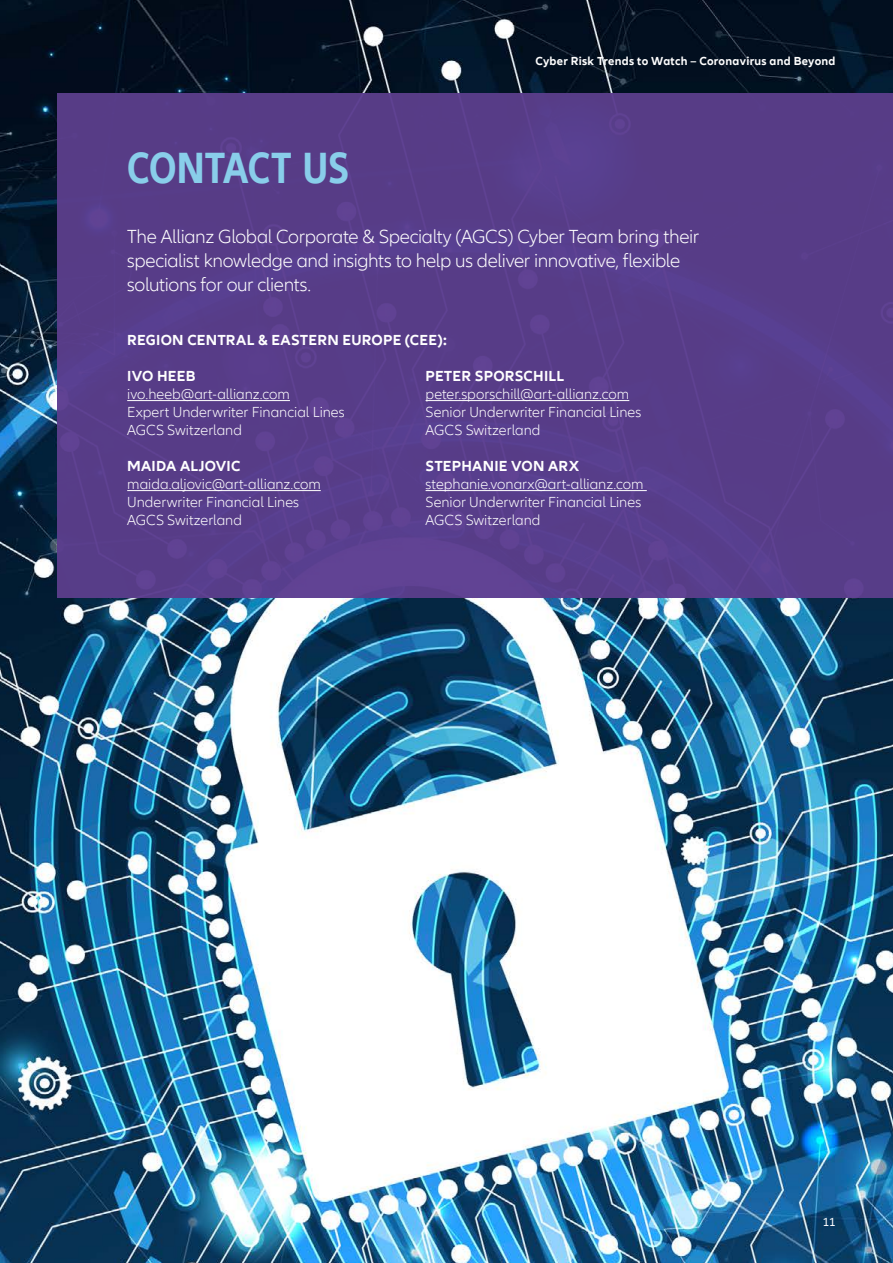
<style>
.page{position:relative;width:893px;height:1263px;background:#fff}
.page>*{position:absolute;margin:0;border:0;box-sizing:border-box;transform-origin:0 0}
.t1{font:700 condensed 45px "Allianz Neo";letter-spacing:-.005em;color:#89ceea}
.t2{font:300 19.5px/24px "Allianz Neo";letter-spacing:-.02em;color:#fff}
.t3{font:300 15px/18px "Allianz Neo";color:#fff}
.t4{font:700 15px "Allianz Neo";letter-spacing:.02em;color:#fff}
.t5{font:700 12px "Allianz Neo";letter-spacing:.025em;color:#fff}
.t6{font:12px "Allianz Neo";color:#fff}
</style>
<div class="page">
<img style="left:0;top:0;width:893px;height:1263px">
<div style="left:57px;top:93px;width:836px;height:504px;background:#573c88"></div>
<hr style="left:127px;top:400px;width:163px;height:1px;background:#fff">
<hr style="left:127px;top:490px;width:194px;height:1px;background:#fff">
<hr style="left:426px;top:400px;width:203px;height:1px;background:#fff">
<hr style="left:426px;top:490px;width:221px;height:1px;background:#fff">
<h1 class="t1" style="left:127px;top:142px;width:223px">CONTACT US</h1>
<p class="t5" style="left:535px;top:54px;width:302px">Cyber Risk Trends to Watch – Coronavirus and Beyond</p>
<h2 class="t2" style="left:127px;top:225px;width:573px">The Allianz Global Corporate &amp; Specialty (AGCS) Cyber Team bring their specialist knowledge and insights to help us deliver innovative, flexible solutions for our clients.</h2>
<p class="t4" style="left:127px;top:332px;width:321px">REGION CENTRAL &amp; EASTERN EUROPE (CEE):</p>
<p class="t4" style="left:127px;top:368px;width:70px">IVO HEEB</p>
<p class="t3" style="left:127px;top:386px;width:219px">ivo.heeb@art-allianz.com<br>Expert Underwriter Financial Lines<br>AGCS Switzerland</p>
<p class="t4" style="left:127px;top:458px;width:115px">MAIDA ALJOVIC</p>
<p class="t3" style="left:127px;top:476px;width:195px">maida.aljovic@art-allianz.com<br>Underwriter Financial Lines<br>AGCS Switzerland</p>
<p class="t4" style="left:426px;top:368px;width:140px">PETER SPORSCHILL</p>
<p class="t3" style="left:426px;top:386px;width:217px">peter.sporschill@art-allianz.com<br>Senior Underwriter Financial Lines<br>AGCS Switzerland</p>
<p class="t4" style="left:426px;top:458px;width:155px">STEPHANIE VON ARX</p>
<p class="t3" style="left:426px;top:476px;width:219px">stephanie.vonarx@art-allianz.com<br>Senior Underwriter Financial Lines<br>AGCS Switzerland</p>
<p class="t6" style="left:823px;top:1215px;width:14px">11</p>
</div>
